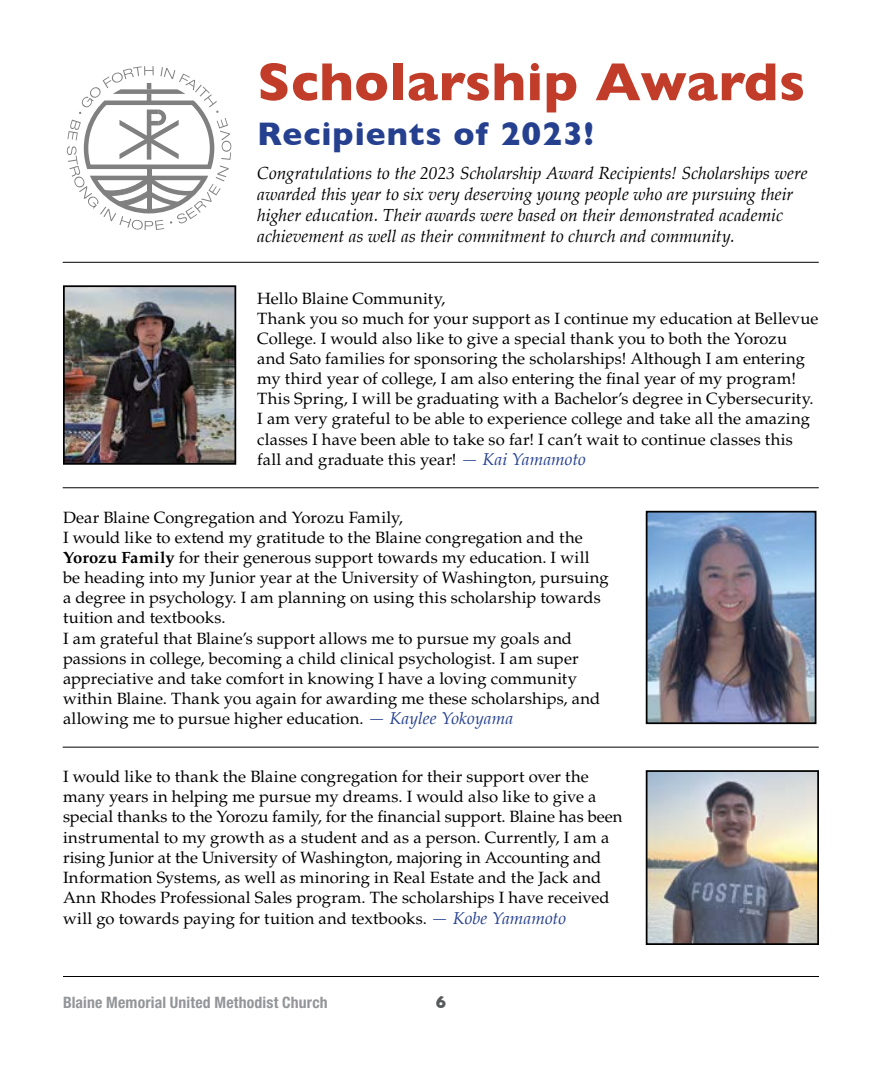
<style>
.page{position:relative;width:882px;height:1071px;background:#fff}
.page>*{position:absolute;margin:0;border:0;box-sizing:border-box;transform-origin:0 0}
.t1{font:700 54.25px "Gill Sans";letter-spacing:.01em;color:#c13d2a}
.t2{font:700 33.25px "Gill Sans";letter-spacing:.03em;color:#25408f}
.t3{font:italic 17.5px/21px "Palatino";color:#000}
.t4{font:700 17.5px "Gill Sans";color:#58595b}
.t5{font:16.28px/20.1px "Palatino LT Std";color:#000}
.t6{font:700 condensed 15.75px "Helvetica Neue LT Std";letter-spacing:.01em;color:#939598}
.s1{font-family:"Palatino";font-style:italic;font-size:17.15px;color:#25408f}
.s2{font-weight:700}
</style>
<div class="page">
<hr style="left:63px;top:976px;width:756px;height:1px;background:#000">
<img style="left:649px;top:773px;width:167px;height:169px">
<div style="left:646px;top:770px;width:173px;height:175px;border:2px solid #000"></div>
<img style="left:66px;top:288px;width:167px;height:174px">
<div style="left:63px;top:285px;width:173px;height:180px;border:2px solid #000"></div>
<hr style="left:63px;top:262px;width:755px;height:1px;background:#000">
<hr style="left:63px;top:487px;width:755px;height:1px;background:#000">
<hr style="left:63px;top:747px;width:755px;height:1px;background:#000">
<img style="left:649px;top:514px;width:164px;height:207px">
<div style="left:646px;top:511px;width:170px;height:213px;border:2px solid #000"></div>
<svg style="left:67px;top:66px;width:164px;height:164px"></svg>
<h1 class="t1" style="left:257px;top:39px;width:549px">Scholarship Awards</h1>
<h2 class="t2" style="left:257px;top:108px;width:338px">Recipients of 2023!</h2>
<p class="t3" style="left:257px;top:162px;width:552px">Congratulations to the 2023 Scholarship Award Recipients! Scholarships were awarded this year to six very deserving young people who are pursuing their higher education. Their awards were based on their demonstrated academic achievement as well as their commitment to church and community.</p>
<p class="t5" style="left:257px;top:288px;width:563px">Hello Blaine Community,<br>Thank you so much for your support as I continue my education at Bellevue College. I would also like to give a special thank you to both the Yorozu and Sato families for sponsoring the scholarships! Although I am entering my third year of college, I am also entering the final year of my program!<br>This Spring, I will be graduating with a Bachelor’s degree in Cybersecurity.<br>I am very grateful to be able to experience college and take all the amazing classes I have been able to take so far! I can’t wait to continue classes this fall and graduate this year! <span class="s1">— Kai Yamamoto</span></p>
<p class="t5" style="left:63px;top:508px;width:547px">Dear Blaine Congregation and Yorozu Family,<br>I would like to extend my gratitude to the Blaine congregation and the <span class="s2">Yorozu Family</span> for their generous support towards my education. I will be heading into my Junior year at the University of Washington, pursuing a degree in psychology. I am planning on using this scholarship towards tuition and textbooks.<br>I am grateful that Blaine’s support allows me to pursue my goals and passions in college, becoming a child clinical psychologist. I am super appreciative and take comfort in knowing I have a loving community within Blaine. Thank you again for awarding me these scholarships, and allowing me to pursue higher education. <span class="s1">— Kaylee Yokoyama</span></p>
<p class="t5" style="left:63px;top:767px;width:561px">I would like to thank the Blaine congregation for their support over the many years in helping me pursue my dreams. I would also like to give a special thanks to the Yorozu family, for the financial support. Blaine has been instrumental to my growth as a student and as a person. Currently, I am a rising Junior at the University of Washington, majoring in Accounting and Information Systems, as well as minoring in Real Estate and the Jack and Ann Rhodes Professional Sales program. The scholarships I have received will go towards paying for tuition and textbooks. <span class="s1">— Kobe Yamamoto</span></p>
<p class="t6" style="left:63px;top:993px;width:266px">Blaine Memorial United Methodist Church</p>
<p class="t4" style="left:436px;top:988px;width:12px">6</p>
</div>
